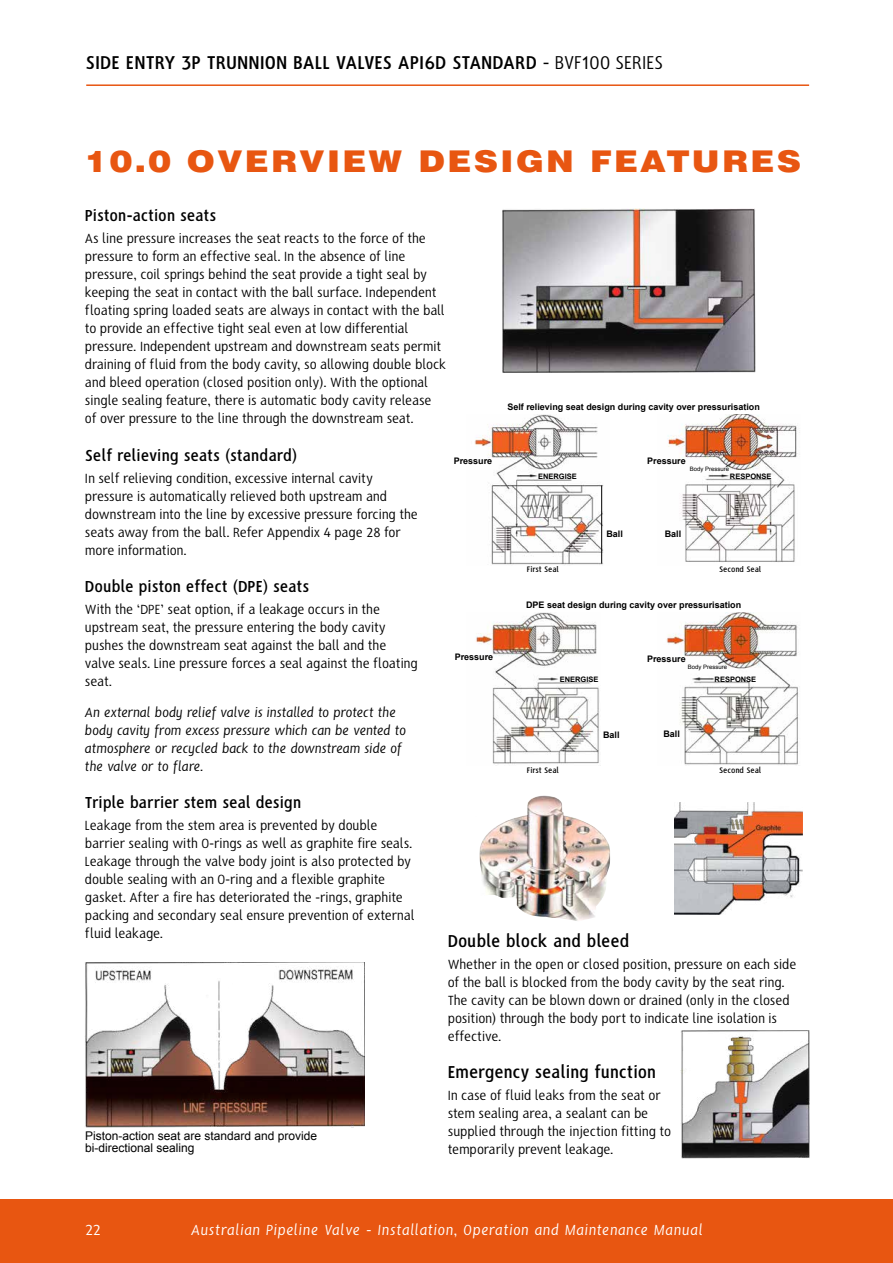
<style>
.page{position:relative;width:893px;height:1263px;background:#fff}
.page>*{position:absolute;margin:0;border:0;box-sizing:border-box;transform-origin:0 0}
.t1{font:900 30px "Swiss 721 BT";letter-spacing:.07em;color:#e85611;scale:1.14 1}
.t2{font:700 21px "HS Sans";color:#000}
.t3{font:700 19.5px "HS Sans";letter-spacing:-.005em;color:#000}
.t4{font:700 18px "HS Sans";letter-spacing:-.01em;color:#000}
.t5{font:italic 16.5px "HS Sans";letter-spacing:.035em;color:#fff}
.t6{font:16.5px "HS Sans";color:#fff}
.t7{font:15px/18px "HS Sans";letter-spacing:-.005em;color:#000}
.t8{font:italic 15px/18px "HS Sans";letter-spacing:-.01em;color:#000}
.t9{font:12px/12px "Arial";color:#000}
.t10{font:700 9px "Arial";color:#000}
.t11{font:700 9px "HS Sans";letter-spacing:-.01em;color:#000}
.t12{font:700 7.5px "Arial";color:#000}
.t13{font:6px "Arial";color:#000}
.s1{font-weight:400}
</style>
<div class="page">
<div style="left:0;top:1199px;width:893px;height:64px;background:#e85611"></div>
<hr style="left:86px;top:84px;width:723px;height:2px;background:#e85611">
<img style="left:502px;top:209px;width:253px;height:163px">
<img style="left:85px;top:962px;width:279px;height:165px">
<img style="left:479px;top:795px;width:131px;height:126px">
<img style="left:674px;top:802px;width:128px;height:113px">
<img style="left:681px;top:1030px;width:128px;height:128px">
<img style="left:476px;top:612px;width:123px;height:152px">
<img style="left:666px;top:612px;width:132px;height:153px">
<img style="left:474px;top:414px;width:130px;height:151px">
<img style="left:668px;top:414px;width:132px;height:148px">
<hr style="left:601px;top:485px;width:1px;height:78px;background:#000">
<h2 class="t2" style="left:86px;top:51px;width:579px">SIDE ENTRY 3P TRUNNION BALL VALVES API6D STANDARD <span class="s1">- BVF100 SERIES</span></h2>
<h1 class="t1" style="left:85px;top:143px;width:630px">10.0 OVERVIEW DESIGN FEATURES</h1>
<p class="t4" style="left:85px;top:206px;width:133px">Piston-action seats</p>
<p class="t7" style="left:85px;top:230px;width:363px">As line pressure increases the seat reacts to the force of the pressure to form an effective seal. In the absence of line pressure, coil springs behind the seat provide a tight seal by keeping the seat in contact with the ball surface. Independent floating spring loaded seats are always in contact with the ball to provide an effective tight seal even at low differential pressure. Independent upstream and downstream seats permit draining of fluid from the body cavity, so allowing double block and bleed operation (closed position only). With the optional single sealing feature, there is automatic body cavity release of over pressure to the line through the downstream seat.</p>
<p class="t4" style="left:85px;top:446px;width:214px">Self relieving seats (standard)</p>
<p class="t7" style="left:85px;top:470px;width:334px">In self relieving condition, excessive internal cavity pressure is automatically relieved both upstream and downstream into the line by excessive pressure forcing the seats away from the ball. Refer Appendix 4 page 28 for more information.</p>
<p class="t4" style="left:85px;top:577px;width:226px">Double piston effect (DPE) seats</p>
<p class="t7" style="left:85px;top:601px;width:334px">With the ‘DPE’ seat option, if a leakage occurs in the upstream seat, the pressure entering the body cavity pushes the downstream seat against the ball and the valve seals. Line pressure forces a seal against the floating seat.</p>
<p class="t8" style="left:85px;top:704px;width:323px">An external body relief valve is installed to protect the body cavity from excess pressure which can be vented to atmosphere or recycled back to the downstream side of the valve or to flare.</p>
<p class="t4" style="left:85px;top:793px;width:218px">Triple barrier stem seal design</p>
<p class="t7" style="left:85px;top:817px;width:331px">Leakage from the stem area is prevented by double barrier sealing with O-rings as well as graphite fire seals.<br>Leakage through the valve body joint is also protected by double sealing with an O-ring and a flexible graphite gasket. After a fire has deteriorated the -rings, graphite packing and secondary seal ensure prevention of external fluid leakage.</p>
<p class="t10" style="left:507px;top:401px;width:254px">Self relieving seat design during cavity over pressurisation</p>
<p class="t10" style="left:454px;top:455px;width:40px">Pressure</p>
<p class="t10" style="left:647px;top:455px;width:40px">Pressure</p>
<p class="t13" style="left:690px;top:465px;width:41px">Body Pressure</p>
<p class="t12" style="left:538px;top:471px;width:40px">ENERGISE</p>
<p class="t12" style="left:730px;top:471px;width:43px">RESPONSE</p>
<p class="t10" style="left:606px;top:528px;width:18px">Ball</p>
<p class="t10" style="left:665px;top:528px;width:18px">Ball</p>
<p class="t11" style="left:719px;top:565px;width:44px">Second Seal</p>
<p class="t11" style="left:527px;top:565px;width:34px">First Seal</p>
<p class="t10" style="left:526px;top:599px;width:217px">DPE seat design during cavity over pressurisation</p>
<p class="t10" style="left:455px;top:651px;width:40px">Pressure</p>
<p class="t10" style="left:647px;top:652px;width:40px">Pressure</p>
<p class="t13" style="left:688px;top:663px;width:41px">Body Pressure</p>
<p class="t12" style="left:560px;top:674px;width:40px">ENERGISE</p>
<p class="t12" style="left:715px;top:674px;width:43px">RESPONSE</p>
<p class="t10" style="left:663px;top:728px;width:18px">Ball</p>
<p class="t10" style="left:603px;top:728px;width:18px">Ball</p>
<p class="t11" style="left:527px;top:765px;width:34px">First Seal</p>
<p class="t11" style="left:719px;top:765px;width:44px">Second Seal</p>
<h3 class="t3" style="left:448px;top:931px;width:183px">Double block and bleed</h3>
<p class="t7" style="left:448px;top:956px;width:350px">Whether in the open or closed position, pressure on each side of the ball is blocked from the body cavity by the seat ring.<br>The cavity can be blown down or drained (only in the closed position) through the body port to indicate line isolation is effective.</p>
<h3 class="t3" style="left:448px;top:1062px;width:210px">Emergency sealing function</h3>
<p class="t7" style="left:448px;top:1087px;width:225px">In case of fluid leaks from the seat or stem sealing area, a sealant can be supplied through the injection fitting to temporarily prevent leakage.</p>
<p class="t9" style="left:85px;top:1130px;width:234px">Piston-action seat are standard and provide bi-directional sealing</p>
<p class="t6" style="left:85px;top:1222px;width:17px">22</p>
<p class="t5" style="left:191px;top:1222px;width:513px">Australian Pipeline Valve - Installation, Operation and Maintenance Manual</p>
</div>
